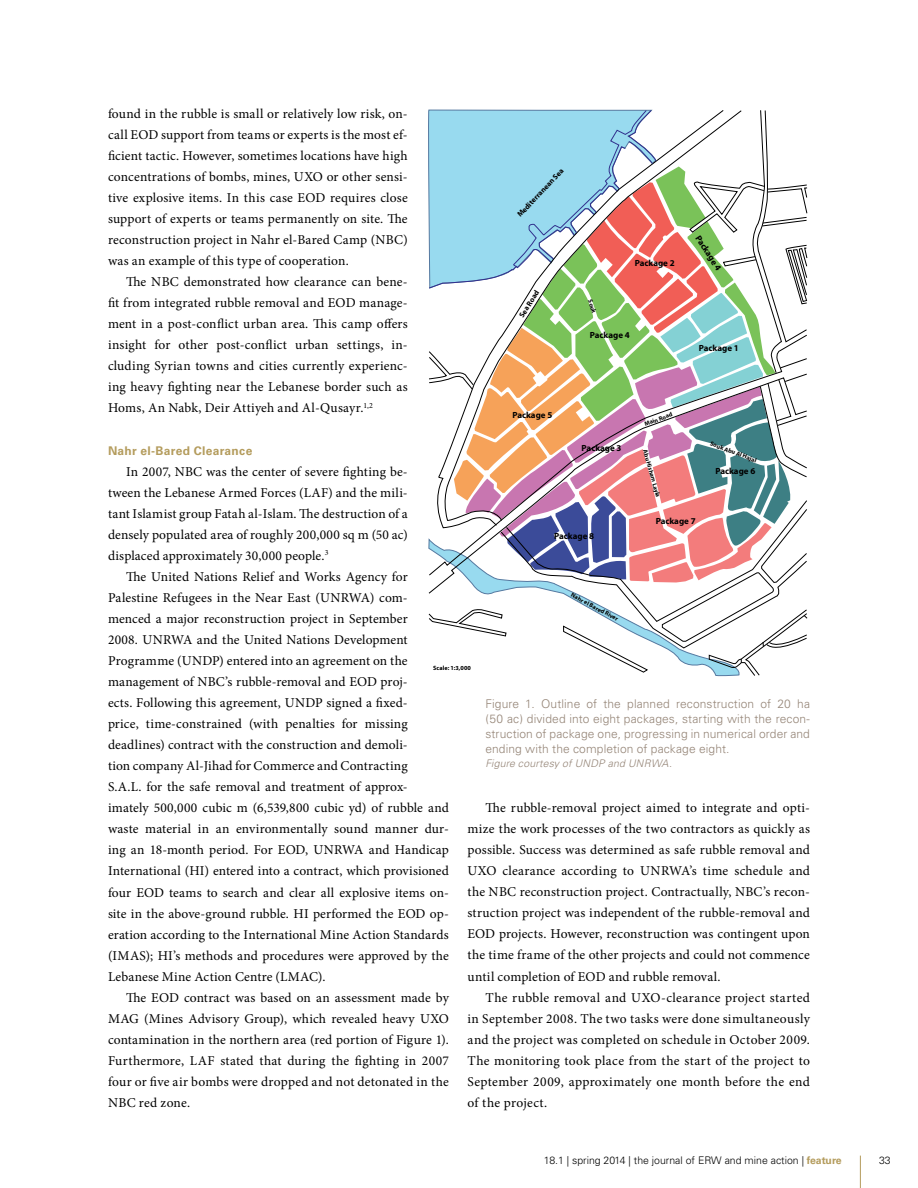
<style>
.page{position:relative;width:918px;height:1188px;background:#fff}
.page>*{position:absolute;margin:0;border:0;box-sizing:border-box;transform-origin:0 0}
.BODY_new{font:13.5px/21px "Minion Pro";letter-spacing:.01em;color:#000;text-align:justify}
.BODY_new-2{font:300 12px/15px "Univers";letter-spacing:.01em;color:#958577;text-align:justify}
.BODY_new-3{font:700 12px "Univers";letter-spacing:.025em;color:#b49c5d}
.t1{font:300 10.5px "Univers";color:#000}
.BODY_new-4{font:italic 300 10.5px "Univers";letter-spacing:.02em;color:#958577}
.t2{font:700 8.85px "Myriad Pro";color:#000}
.t3{font:700 7.5px "Myriad Pro";color:#000}
.t4{font:700 6.15px "Myriad Pro";color:#000}
.s1{font-weight:700;color:#b49c5d}
</style>
<div class="page">
<hr style="left:860px;top:1156px;width:1px;height:32px;background:#b49c5d">
<svg style="left:428px;top:110px;width:380px;height:567px"></svg>
<p class="BODY_new" style="left:108px;top:103px;width:301px">found in the rubble is small or relatively low risk, on&shy;call EOD support from teams or experts is the most ef&shy;ficient tactic. However, sometimes locations have high concentrations of bombs, mines, UXO or other sensi&shy;tive explosive items. In this case EOD requires close support of experts or teams permanently on site. The reconstruction project in Nahr el-Bared Camp (NBC) was an example of this type of cooperation.</p>
<p class="BODY_new" style="left:108px;top:271px;width:301px;text-indent:18px">The NBC demonstrated how clearance can bene&shy;fit from integrated rubble removal and EOD manage&shy;ment in a post-conflict urban area. This camp offers insight for other post-conflict urban settings, in&shy;cluding Syrian towns and cities currently experienc&shy;ing heavy fighting near the Lebanese border such as Homs, An Nabk, Deir Attiyeh and Al-Qusayr.<sup>1,2</sup></p>
<p class="BODY_new-3" style="left:108px;top:443px;width:146px">Nahr el-Bared Clearance</p>
<p class="BODY_new" style="left:108px;top:461px;width:301px;text-indent:18px">In 2007, NBC was the center of severe fighting be&shy;tween the Lebanese Armed Forces (LAF) and the mili&shy;tant Islamist group Fatah al-Islam. The destruction of a densely populated area of roughly 200,000 sq m (50 ac) displaced approximately 30,000 people.<sup>3</sup></p>
<p class="BODY_new" style="left:108px;top:566px;width:342px;text-align:left;text-indent:18px">The United Nations Relief and Works Agency for Palestine Refugees in the Near East (UNRWA) com&shy;menced a major reconstruction project in September<br>2008. UNRWA and the United Nations Development Programme (UNDP) entered into an agreement on the management of NBC’s rubble-removal and EOD proj-<br>ects. Following this agreement, UNDP signed a fixed-<br>price, time-constrained (with penalties for missing deadlines) contract with the construction and demoli-<br>tion company Al-Jihad for Commerce and Contracting<br>S.A.L. for the safe removal and treatment of approx&shy;imately 500,000 cubic m (6,539,800 cubic yd) of rubble and waste material in an environmentally sound manner dur&shy;ing an 18-month period. For EOD, UNRWA and Handicap International (HI) entered into a contract, which provisioned four EOD teams to search and clear all explosive items on&shy;site in the above-ground rubble. HI performed the EOD op&shy;eration according to the International Mine Action Standards (IMAS); HI’s methods and procedures were approved by the Lebanese Mine Action Centre (LMAC).</p>
<p class="BODY_new" style="left:108px;top:987px;width:342px;text-indent:18px">The EOD contract was based on an assessment made by MAG (Mines Advisory Group), which revealed heavy UXO contamination in the northern area (red portion of Figure 1).<br>Furthermore, LAF stated that during the fighting in 2007 four or five air bombs were dropped and not detonated in the NBC red zone.</p>
<p class="t3" style="left:515px;top:212px;width:65px;rotate:-46deg">Mediterranean Sea</p>
<p class="t2" style="left:702px;top:233px;width:42px;rotate:57deg">Package 4</p>
<p class="t2" style="left:635px;top:257px;width:42px">Package 2</p>
<p class="t3" style="left:517px;top:314px;width:32px;rotate:-58deg">Sea Road</p>
<p class="t4" style="left:594px;top:298px;width:15px;rotate:72deg">Souk</p>
<p class="t2" style="left:590px;top:330px;width:42px">Package 4</p>
<p class="t2" style="left:699px;top:342px;width:42px">Package 1</p>
<p class="t2" style="left:512px;top:409px;width:42px">Package 5</p>
<p class="t4" style="left:643px;top:420px;width:31px;rotate:-21deg">Main Road</p>
<p class="t4" style="left:712px;top:439px;width:50px;rotate:21deg">Souk Abu Al Hajal</p>
<p class="t2" style="left:582px;top:442px;width:42px">Package 3</p>
<p class="t4" style="left:649px;top:449px;width:51px;rotate:74deg">Abu Hisham Layla</p>
<p class="t2" style="left:715px;top:465px;width:42px">Package 6</p>
<p class="t2" style="left:656px;top:515px;width:42px">Package 7</p>
<p class="t2" style="left:554px;top:530px;width:42px">Package 8</p>
<p class="t4" style="left:573px;top:591px;width:54px;rotate:28deg">Nahr el Bared River</p>
<p class="t4" style="left:433px;top:664px;width:39px">Scale: 1:3,000</p>
<p class="BODY_new-2" style="left:485px;top:697px;width:326px">Figure 1. Outline of the planned reconstruction of 20 ha (50 ac) divided into eight packages, starting with the recon&shy;struction of package one, progressing in numerical order and ending with the completion of package eight.</p>
<p class="BODY_new-4" style="left:485px;top:757px;width:188px">Figure courtesy of UNDP and UNRWA.</p>
<p class="BODY_new" style="left:467px;top:797px;width:344px;text-indent:18px">The rubble-removal project aimed to integrate and opti&shy;mize the work processes of the two contractors as quickly as possible. Success was determined as safe rubble removal and UXO clearance according to UNRWA’s time schedule and the NBC reconstruction project. Contractually, NBC’s recon&shy;struction project was independent of the rubble-removal and EOD projects. However, reconstruction was contingent upon the time frame of the other projects and could not commence until completion of EOD and rubble removal.</p>
<p class="BODY_new" style="left:467px;top:987px;width:344px;text-indent:18px">The rubble removal and UXO-clearance project started in September 2008. The two tasks were done simultaneously and the project was completed on schedule in October 2009.<br>The monitoring took place from the start of the project to September 2009, approximately one month before the end of the project.</p>
<p class="t1" style="left:544px;top:1154px;width:299px">18.1 | spring 2014 | the journal of ERW and mine action | <span class="s1">feature</span></p>
<p class="t1" style="left:879px;top:1154px;width:13px">33</p>
</div>
